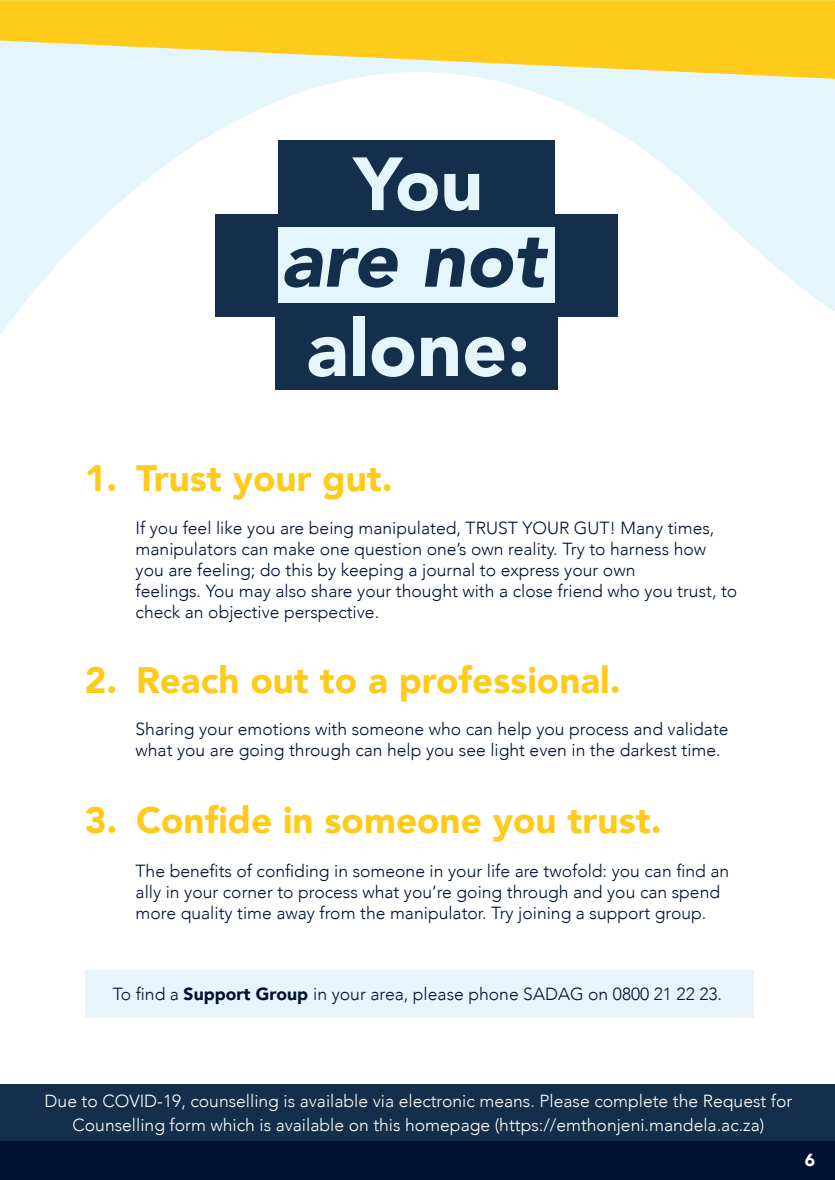
<style>
.page{position:relative;width:835px;height:1180px;background:#fff}
.page>*{position:absolute;margin:0;border:0;box-sizing:border-box;transform-origin:0 0}
.t1{font:900 78.57px "Avenir";color:#e5f5fc}
.t2{font:italic 900 77.84px "Avenir";color:#132f4b}
.t3{font:900 74.34px "Avenir";color:#e5f5fc}
.t4{font:900 36.75px "Avenir";color:#fecb1b}
.t5{font:300 17.5px/21px "Avenir";color:#001132}
.t6{font:300 17.5px/24.5px "Avenir";color:#fff;text-align:center}
.t7{font:900 17.5px "Avenir";color:#fff}
.s1{font-weight:900}
</style>
<div class="page">
<div style="left:0;top:1084px;width:834px;height:96px;background:#132f4b"></div>
<svg style="left:0;top:79px;width:834px;height:311px"></svg>
<div style="left:219px;top:220px;width:367px;height:89px;background:#e5f5fc"></div>
<div style="left:0;top:1141px;width:834px;height:39px;background:#001132"></div>
<svg style="left:0;top:0;width:834px;height:79px;background:#f8d552"></svg>
<div style="left:85px;top:970px;width:668px;height:48px;background:#e8f4fb"></div>
<div style="left:215px;top:214px;width:63px;height:102px;background:#132f4b"></div>
<div style="left:278px;top:140px;width:276px;height:78px;background:#132f4b"></div>
<div style="left:275px;top:311px;width:282px;height:78px;background:#132f4b"></div>
<div style="left:555px;top:214px;width:63px;height:102px;background:#132f4b"></div>
<div style="left:274px;top:214px;width:285px;height:13px;background:#132f4b"></div>
<div style="left:273px;top:304px;width:285px;height:12px;background:#132f4b"></div>
<p class="t3" style="left:353px;top:120px;width:131px">You</p>
<p class="t2" style="left:281px;top:195px;width:265px">are not</p>
<p class="t1" style="left:306px;top:281px;width:226px">alone:</p>
<p class="t4" style="left:85px;top:447px;width:34px">1.</p>
<p class="t4" style="left:85px;top:648px;width:34px">2.</p>
<p class="t4" style="left:136px;top:447px;width:258px">Trust your gut.</p>
<p class="t5" style="left:135px;top:517px;width:580px">If you feel like you are being manipulated, TRUST YOUR GUT! Many times, manipulators can make one question one’s own reality. Try to harness how you are feeling; do this by keeping a journal to express your own</p>
<p class="t5" style="left:135px;top:580px;width:603px">feelings. You may also share your thought with a close friend who you trust, to check an objective perspective.</p>
<p class="t4" style="left:136px;top:648px;width:486px">Reach out to a professional.</p>
<p class="t5" style="left:135px;top:719px;width:594px">Sharing your emotions with someone who can help you process and validate</p>
<p class="t5" style="left:135px;top:740px;width:586px">what you are going through can help you see light even in the darkest time.</p>
<p class="t4" style="left:85px;top:789px;width:34px">3.</p>
<p class="t4" style="left:136px;top:789px;width:527px">Confide in someone you trust.</p>
<p class="t5" style="left:135px;top:860px;width:595px">The benefits of confiding in someone in your life are twofold: you can find an ally in your corner to process what you’re going through and you can spend more quality time away from the manipulator. Try joining a support group.</p>
<p class="t5" style="left:113px;top:983px;width:610px">To find a <span class="s1">Support Group</span> in your area, please phone SADAG on 0800 21 22 23.</p>
<p class="t6" style="left:45px;top:1088px;width:749px">Due to COVID-19, counselling is available via electronic means. Please complete the Request for<br>Counselling form which is available on this homepage (https://emthonjeni.mandela.ac.za)</p>
<p class="t7" style="left:804px;top:1145px;width:12px">6</p>
</div>
